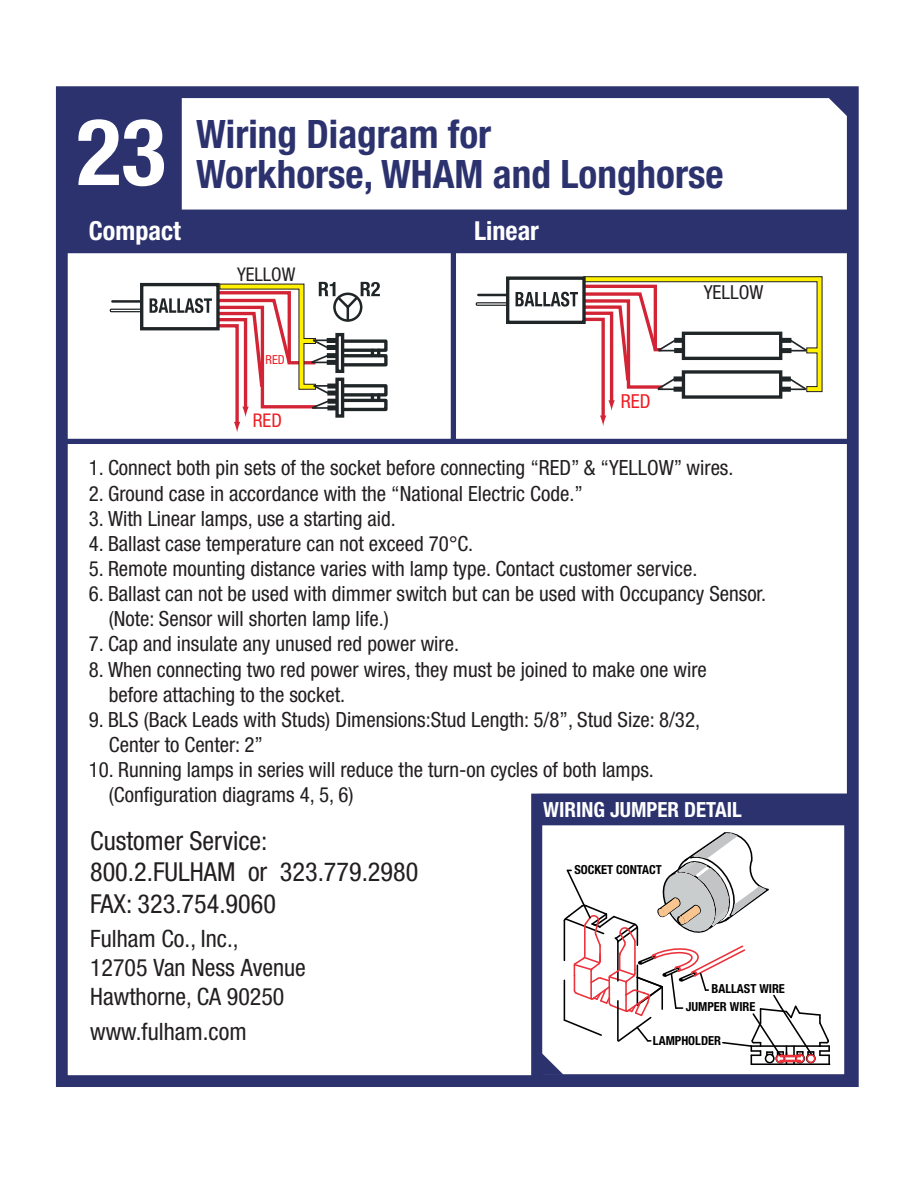
<style>
.page{position:relative;width:918px;height:1188px;background:#fff}
.page>*{position:absolute;margin:0;border:0;box-sizing:border-box;transform-origin:0 0}
.t1{font:700 condensed 92.85px "Helvetica Neue";color:#fff}
.t2{font:700 condensed 39.15px "Helvetica Neue";color:#2c326e}
.t3{font:condensed 26.25px/31.5px "Helvetica Neue";color:#231f20}
.t4{font:700 condensed 26.25px "Helvetica Neue";color:#fff}
.t5{font:condensed 24px/28.8px "Helvetica Neue";color:#231f20}
.t6{font:condensed 21px/25.2px "Helvetica Neue";color:#231f20}
.t7{font:700 condensed 20.85px "Helvetica Neue";color:#fff}
.t8{font:condensed 19.35px "Helvetica Neue";color:#231f20}
.t9{font:condensed 19.35px "Helvetica Neue";color:#ee1d23}
.t10{font:condensed 18.9px "Helvetica Neue";color:#231f20}
.t11{font:condensed 18.9px "Helvetica Neue";color:#ee1d23}
.t12{font:700 condensed 12.45px "Helvetica Neue";color:#000102}
.t13{font:condensed 12.45px "Helvetica Neue";color:#ee1d23}
</style>
<div class="page">
<div style="left:538px;top:794px;width:311px;height:31px;background:#2c326e"></div>
<div style="left:66px;top:210px;width:785px;height:43px;background:#2c326e"></div>
<div style="left:66px;top:96px;width:116px;height:116px;background:#2c326e"></div>
<div style="left:56px;top:86px;width:803px;height:1001px;border:12px solid #2c326e"></div>
<svg style="left:824px;top:94px;width:25px;height:24px"></svg>
<div style="left:531px;top:794px;width:324px;height:291px;border:11px solid #2c326e"></div>
<svg style="left:539px;top:831px;width:292px;height:244px"></svg>
<svg style="left:55px;top:245px;width:802px;height:202px"></svg>
<h1 class="t1" style="left:77px;top:96px;width:91px">23</h1>
<h2 class="t2" style="left:196px;top:110px;width:297px">Wiring Diagram for</h2>
<h2 class="t2" style="left:196px;top:150px;width:529px">Workhorse, WHAM and Longhorse</h2>
<p class="t4" style="left:89px;top:214px;width:94px">Compact</p>
<p class="t4" style="left:474px;top:214px;width:66px">Linear</p>
<p class="t10" style="left:237px;top:264px;width:60px">YELLOW</p>
<p class="t13" style="left:266px;top:352px;width:21px">RED</p>
<p class="t11" style="left:253px;top:410px;width:31px">RED</p>
<p class="t9" style="left:621px;top:390px;width:31px">RED</p>
<p class="t8" style="left:704px;top:281px;width:61px">YELLOW</p>
<p class="t6" style="left:89px;top:455px;width:646px">1. Connect both pin sets of the socket before connecting “RED” &amp; “YELLOW” wires.</p>
<p class="t6" style="left:89px;top:480px;width:496px">2. Ground case in accordance with the “National Electric Code.”</p>
<p class="t6" style="left:89px;top:506px;width:309px">3. With Linear lamps, use a starting aid.</p>
<p class="t6" style="left:89px;top:531px;width:386px">4. Ballast case temperature can not exceed 70°C.</p>
<p class="t6" style="left:89px;top:556px;width:610px">5. Remote mounting distance varies with lamp type. Contact customer service.</p>
<p class="t6" style="left:109px;top:581px;width:659px;text-indent:-20px">6. Ballast can not be used with dimmer switch but can be used with Occupancy Sensor. (Note: Sensor will shorten lamp life.)</p>
<p class="t6" style="left:89px;top:631px;width:372px">7. Cap and insulate any unused red power wire.</p>
<p class="t6" style="left:109px;top:656px;width:600px;text-indent:-20px">8. When connecting two red power wires, they must be joined to make one wire before attaching to the socket.</p>
<p class="t6" style="left:109px;top:707px;width:593px;text-indent:-20px">9. BLS (Back Leads with Studs) Dimensions:Stud Length: 5/8”, Stud Size: 8/32,<br>Center to Center: 2”</p>
<p class="t6" style="left:109px;top:757px;width:547px;text-indent:-20px">10. Running lamps in series will reduce the turn-on cycles of both lamps. (Configuration diagrams 4, 5, 6)</p>
<p class="t7" style="left:543px;top:797px;width:200px">WIRING JUMPER DETAIL</p>
<p class="t3" style="left:90px;top:825px;width:330px">Customer Service:<br>800.2.FULHAM or 323.779.2980<br>FAX: 323.754.9060</p>
<p class="t5" style="left:90px;top:924px;width:217px">Fulham Co., Inc.,<br>12705 Van Ness Avenue<br>Hawthorne, CA 90250</p>
<p class="t5" style="left:90px;top:1017px;width:158px">www.fulham.com</p>
<p class="t12" style="left:574px;top:862px;width:89px">SOCKET CONTACT</p>
<p class="t12" style="left:712px;top:981px;width:75px">BALLAST WIRE</p>
<p class="t12" style="left:686px;top:999px;width:71px">JUMPER WIRE</p>
<p class="t12" style="left:653px;top:1033px;width:70px">LAMPHOLDER</p>
</div>
